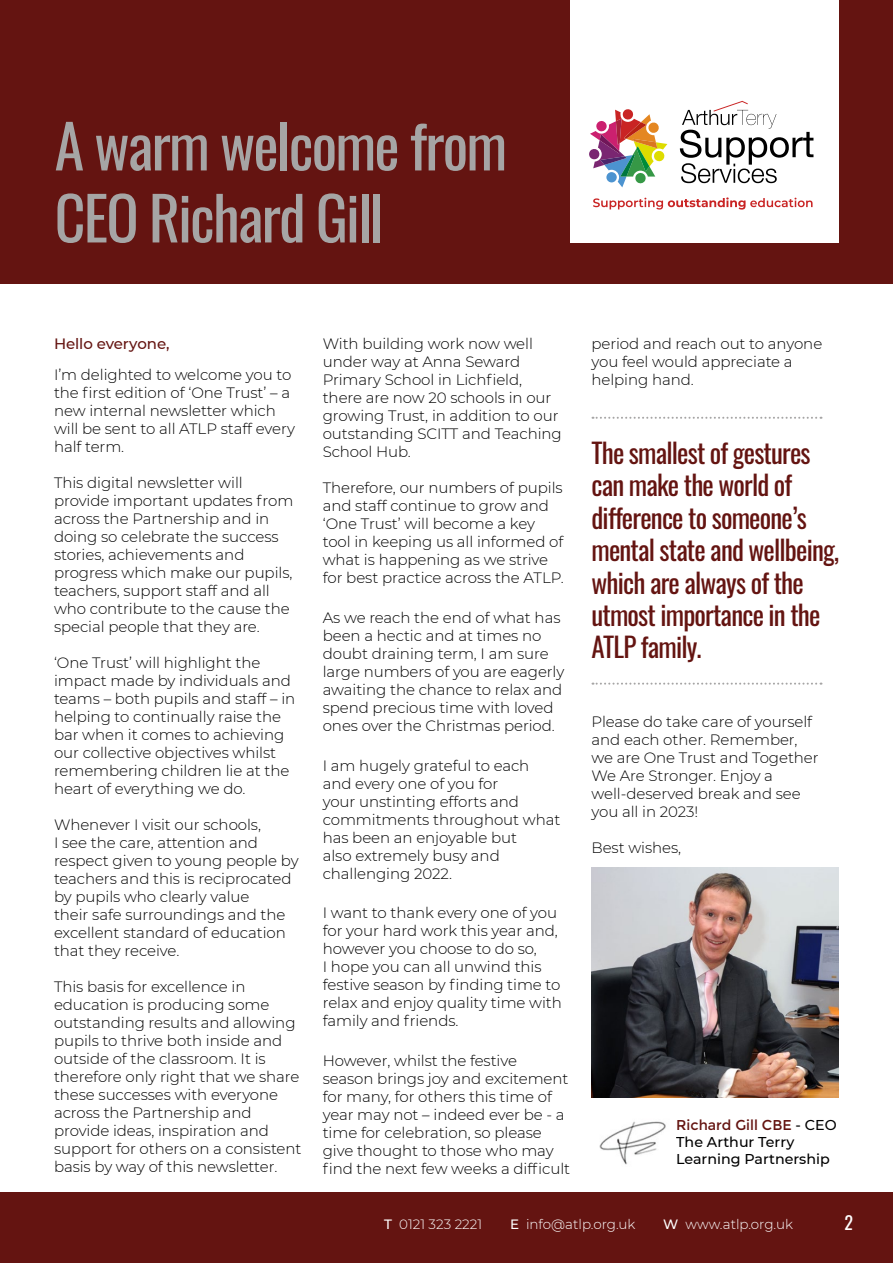
<style>
.page{position:relative;width:893px;height:1263px;background:#fff}
.page>*{position:absolute;margin:0;border:0;box-sizing:border-box;transform-origin:0 0}
.t1{font:60px/72px "Oswald";letter-spacing:-.03em;color:#a6a5a5}
.t2{font:27px/32.4px "Oswald";letter-spacing:-.03em;color:#641411}
.t3{font:18px "Oswald";color:#fff}
.t4{font:300 15px/18px "Montserrat";letter-spacing:-.005em;color:#000}
.t5{font:500 15px "Montserrat";letter-spacing:-.005em;color:#641411}
.t6{font:500 14.25px/17.1px "Montserrat";color:#000}
.t7{font:300 13.5px "Montserrat";color:#fff}
.s1{font-weight:400;color:#641411}
.s2{font-weight:500}
</style>
<div class="page">
<div style="left:0;top:0;width:893px;height:284px;background:#641411"></div>
<img style="left:591px;top:867px;width:248px;height:230px">
<img style="left:599px;top:1121px;width:67px;height:44px">
<svg style="left:592px;top:417px;width:229px;height:2px"></svg>
<svg style="left:592px;top:683px;width:229px;height:2px"></svg>
<div style="left:0;top:1193px;width:893px;height:70px;background:#641411"></div>
<div style="left:570px;top:0;width:269px;height:242px;background:#fff"></div>
<svg style="left:593px;top:197px;width:219px;height:13px"></svg>
<svg style="left:680px;top:101px;width:133px;height:82px"></svg>
<svg style="left:589px;top:109px;width:78px;height:78px"></svg>
<h1 class="t1" style="left:55px;top:104px;width:454px">A warm welcome from<br>CEO Richard Gill</h1>
<p class="t5" style="left:54px;top:334px;width:117px">Hello everyone,</p>
<p class="t4" style="left:54px;top:365px;width:243px">I’m delighted to welcome you to the first edition of ‘One Trust’ – a new internal newsletter which will be sent to all ATLP staff every half term.</p>
<p class="t4" style="left:54px;top:473px;width:241px">This digital newsletter will provide important updates from across the Partnership and in doing so celebrate the success stories, achievements and progress which make our pupils, teachers, support staff and all who contribute to the cause the special people that they are.</p>
<p class="t4" style="left:54px;top:653px;width:243px">‘One Trust’ will highlight the impact made by individuals and teams – both pupils and staff – in helping to continually raise the bar when it comes to achieving our collective objectives whilst remembering children lie at the heart of everything we do.</p>
<p class="t4" style="left:54px;top:815px;width:246px">Whenever I visit our schools,<br>I see the care, attention and respect given to young people by teachers and this is reciprocated by pupils who clearly value<br>their safe surroundings and the excellent standard of education that they receive.</p>
<p class="t4" style="left:54px;top:977px;width:249px">This basis for excellence in education is producing some outstanding results and allowing pupils to thrive both inside and outside of the classroom. It is therefore only right that we share these successes with everyone across the Partnership and provide ideas, inspiration and support for others on a consistent basis by way of this newsletter.</p>
<p class="t4" style="left:323px;top:335px;width:241px">With building work now well under way at Anna Seward<br>Primary School in Lichfield, there are now 20 schools in our growing Trust, in addition to our outstanding SCITT and Teaching<br>School Hub.</p>
<p class="t4" style="left:323px;top:479px;width:243px">Therefore, our numbers of pupils and staff continue to grow and ‘One Trust’ will become a key tool in keeping us all informed of what is happening as we strive for best practice across the ATLP.</p>
<p class="t4" style="left:323px;top:608px;width:243px">As we reach the end of what has been a hectic and at times no doubt draining term, I am sure large numbers of you are eagerly awaiting the chance to relax and spend precious time with loved ones over the Christmas period.</p>
<p class="t4" style="left:323px;top:756px;width:239px">I am hugely grateful to each and every one of you for<br>your unstinting efforts and commitments throughout what has been an enjoyable but<br>also extremely busy and challenging 2022.</p>
<p class="t4" style="left:323px;top:903px;width:241px">I want to thank every one of you for your hard work this year and, however you choose to do so,<br>I hope you can all unwind this festive season by finding time to relax and enjoy quality time with family and friends.</p>
<p class="t4" style="left:323px;top:1051px;width:249px">However, whilst the festive season brings joy and excitement for many, for others this time of year may not – indeed ever be - a time for celebration, so please give thought to those who may find the next few weeks a difficult</p>
<p class="t4" style="left:591px;top:335px;width:232px">period and reach out to anyone you feel would appreciate a helping hand.</p>
<h2 class="t2" style="left:591px;top:434px;width:249px">The smallest of gestures can make the world of difference to someone’s mental state and wellbeing, which are always of the utmost importance in the<br>ATLP family.</h2>
<p class="t4" style="left:591px;top:713px;width:229px">Please do take care of yourself and each other. Remember, we are One Trust and Together<br>We Are Stronger. Enjoy a well-deserved break and see you all in 2023!</p>
<p class="t4" style="left:591px;top:839px;width:91px">Best wishes,</p>
<p class="t6" style="left:676px;top:1115px;width:162px"><span class="s1">Richard Gill CBE</span> - CEO<br>The Arthur Terry<br>Learning Partnership</p>
<p class="t7" style="left:384px;top:1215px;width:99px"><span class="s2">T</span> 0121 323 2221</p>
<p class="t7" style="left:510px;top:1215px;width:127px"><span class="s2">E</span> info@atlp.org.uk</p>
<p class="t7" style="left:663px;top:1215px;width:131px"><span class="s2">W</span> www.atlp.org.uk</p>
<p class="t3" style="left:844px;top:1207px;width:10px">2</p>
</div>
